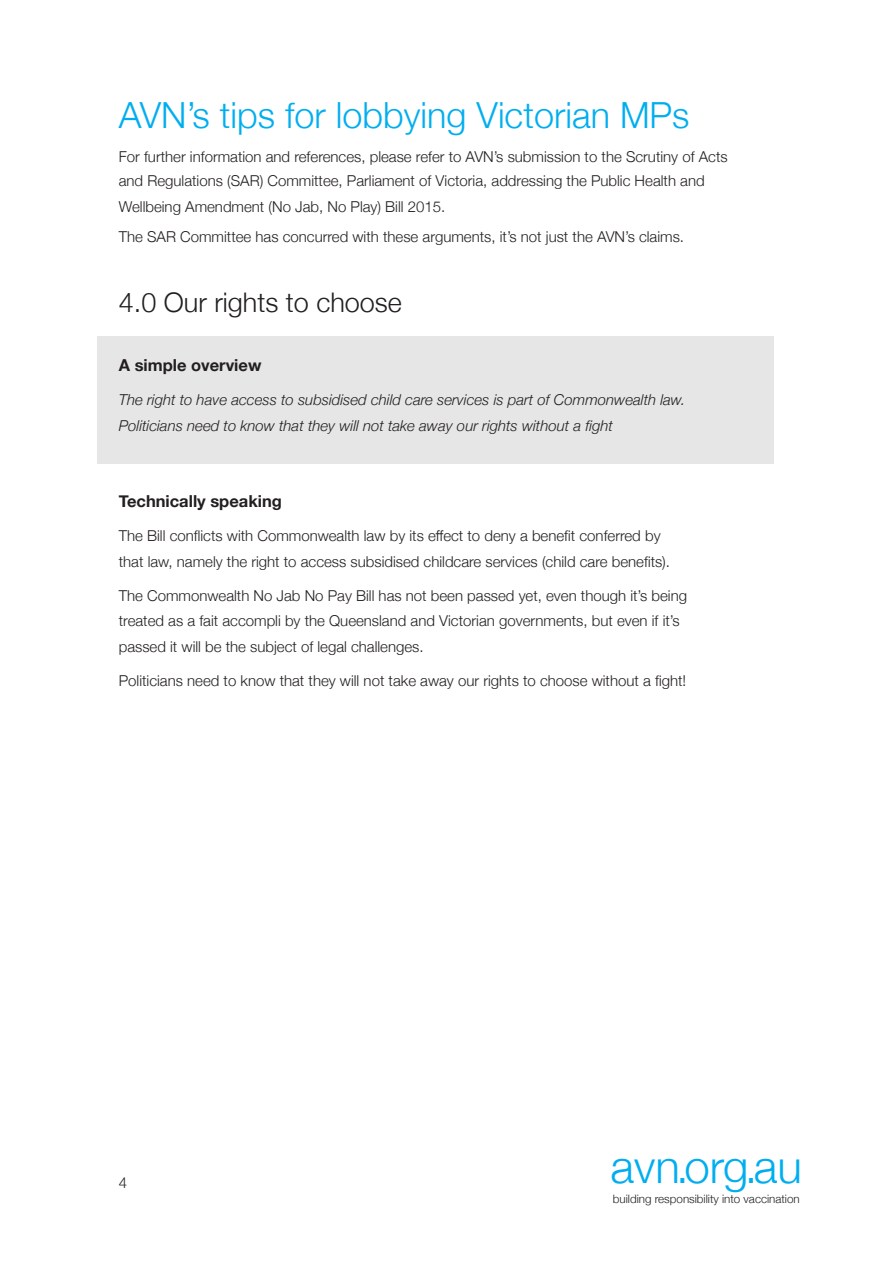
<style>
.page{position:relative;width:893px;height:1263px;background:#fff}
.page>*{position:absolute;margin:0;border:0;box-sizing:border-box;transform-origin:0 0}
.t1{font:300 45.6px "Helvetica Neue";color:#00aeef}
.t2{font:300 36px "Helvetica Neue";color:#00aeef}
.t3{font:300 27px "Helvetica Neue";color:#231f20}
.t4{font:700 16.5px "Helvetica Neue";color:#231f20}
.t5{font:300 15px/25.5px "Helvetica Neue";color:#231f20}
.t6{font:italic 300 15px/25.5px "Helvetica Neue";color:#231f20}
.t7{font:300 11.55px "Helvetica Neue";color:#231f20}
</style>
<div class="page">
<div style="left:98px;top:336px;width:676px;height:128px;background:#e6e6e7"></div>
<h2 class="t2" style="left:119px;top:86px;width:572px">AVN’s tips for lobbying Victorian MPs</h2>
<p class="t5" style="left:119px;top:144px;width:610px;line-height:24px">For further information and references, please refer to AVN’s submission to the Scrutiny of Acts and Regulations (SAR) Committee, Parliament of Victoria, addressing the Public Health and</p>
<p class="t5" style="left:119px;top:191px;width:567px;line-height:29.7px">Wellbeing Amendment (No Jab, No Play) Bill 2015.<br>The SAR Committee has concurred with these arguments, it’s not just the AVN’s claims.</p>
<h3 class="t3" style="left:119px;top:280px;width:285px">4.0 Our rights to choose</h3>
<p class="t4" style="left:119px;top:352px;width:144px">A simple overview</p>
<p class="t6" style="left:119px;top:386px;width:568px">The right to have access to subsidised child care services is part of Commonwealth law.<br>Politicians need to know that they will not take away our rights without a fight</p>
<p class="t4" style="left:119px;top:488px;width:165px">Technically speaking</p>
<p class="t5" style="left:119px;top:522px;width:553px">The Bill conflicts with Commonwealth law by its effect to deny a benefit conferred by that law, namely the right to access subsidised childcare services (child care benefits).</p>
<p class="t5" style="left:119px;top:581px;width:570px">The Commonwealth No Jab No Pay Bill has not been passed yet, even though it’s being treated as a fait accompli by the Queensland and Victorian governments, but even if it’s passed it will be the subject of legal challenges.</p>
<p class="t5" style="left:119px;top:666px;width:569px">Politicians need to know that they will not take away our rights to choose without a fight!</p>
<p class="t5" style="left:119px;top:1169px;width:10px">4</p>
<h1 class="t1" style="left:610px;top:1130px;width:193px">avn.org.au</h1>
<p class="t7" style="left:613px;top:1189px;width:188px">building responsibility into vaccination</p>
</div>
